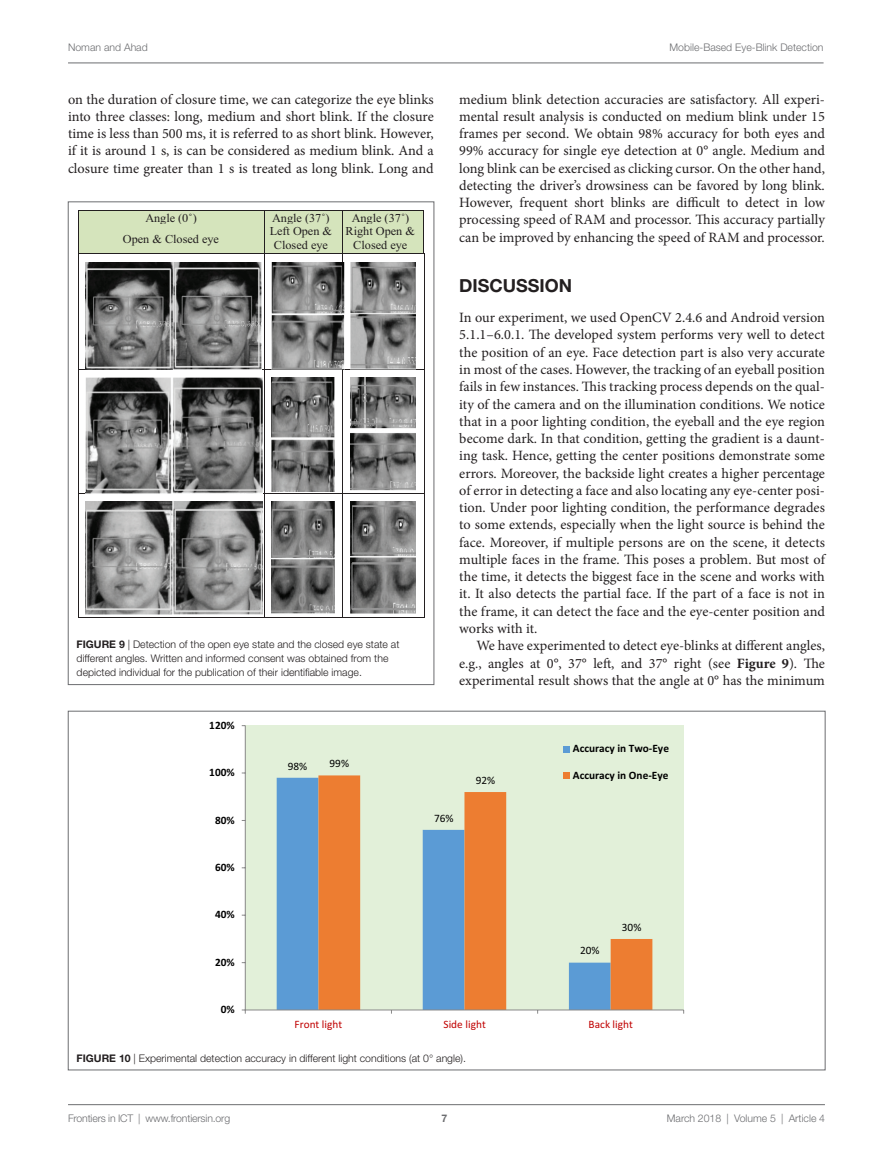
<style>
.page{position:relative;width:893px;height:1170px;background:#fff}
.page>*{position:absolute;margin:0;border:0;box-sizing:border-box;transform-origin:0 0}
.t1{font:700 18px "Helvetica Neue LT Std";color:#231f20}
.t2{font:14.25px/17.2px "Minion Pro";color:#231f20;text-align:justify}
.t3{font:12px/14px "Times New Roman";color:#231f20;text-align:center}
.t4{font:700 11.25px "Calibri";color:#000}
.t5{font:11.25px "Calibri";color:#c00000}
.t6{font:11.25px "Calibri";color:#000}
.t7{font:300 10.5px/14.2px "Helvetica Neue LT Std";color:#231f20}
.t8{font:300 10.5px "Helvetica Neue LT Std";color:#6c6d70}
.t9{font:700 10.5px "Helvetica Neue LT Std";color:#6c6d70}
.s1{font-weight:700}
</style>
<div class="page">
<div style="left:245px;top:725px;width:439px;height:284px;background:#e2f0d9"></div>
<div style="left:277px;top:777px;width:41px;height:232px;background:#5b9bd5"></div>
<svg style="left:318px;top:775px;width:334px;height:234px"></svg>
<hr style="left:245px;top:725px;width:1px;height:284px;background:#898989">
<hr style="left:245px;top:1009px;width:439px;height:1px;background:#898989">
<svg style="left:564px;top:746px;width:6px;height:6px"></svg>
<svg style="left:564px;top:772px;width:6px;height:6px"></svg>
<div style="left:78px;top:210px;width:7px;height:43px;background:#d5e4bc"></div>
<div style="left:257px;top:210px;width:7px;height:43px;background:#d5e4bc"></div>
<div style="left:85px;top:210px;width:172px;height:15px;background:#d5e4bc"></div>
<div style="left:85px;top:225px;width:172px;height:28px;background:#d5e4bc"></div>
<div style="left:264px;top:210px;width:7px;height:43px;background:#d5e4bc"></div>
<div style="left:335px;top:210px;width:8px;height:43px;background:#d5e4bc"></div>
<div style="left:271px;top:210px;width:64px;height:15px;background:#d5e4bc"></div>
<div style="left:271px;top:225px;width:64px;height:14px;background:#d5e4bc"></div>
<div style="left:271px;top:239px;width:64px;height:14px;background:#d5e4bc"></div>
<div style="left:343px;top:210px;width:7px;height:43px;background:#d5e4bc"></div>
<div style="left:416px;top:210px;width:7px;height:43px;background:#d5e4bc"></div>
<div style="left:350px;top:210px;width:66px;height:15px;background:#d5e4bc"></div>
<div style="left:350px;top:225px;width:66px;height:14px;background:#d5e4bc"></div>
<div style="left:350px;top:239px;width:66px;height:14px;background:#d5e4bc"></div>
<hr style="left:78px;top:210px;width:186px;height:1px;background:#231f20">
<hr style="left:264px;top:210px;width:78px;height:1px;background:#231f20">
<hr style="left:343px;top:210px;width:80px;height:1px;background:#231f20">
<hr style="left:78px;top:210px;width:1px;height:43px;background:#231f20">
<hr style="left:264px;top:210px;width:1px;height:43px;background:#231f20">
<hr style="left:342px;top:210px;width:1px;height:43px;background:#231f20">
<hr style="left:423px;top:210px;width:1px;height:43px;background:#231f20">
<hr style="left:79px;top:253px;width:185px;height:1px;background:#231f20">
<hr style="left:264px;top:253px;width:78px;height:1px;background:#231f20">
<hr style="left:343px;top:253px;width:80px;height:1px;background:#231f20">
<hr style="left:78px;top:254px;width:1px;height:115px;background:#231f20">
<hr style="left:264px;top:254px;width:1px;height:115px;background:#231f20">
<hr style="left:342px;top:254px;width:1px;height:115px;background:#231f20">
<hr style="left:424px;top:254px;width:1px;height:115px;background:#231f20">
<hr style="left:78px;top:369px;width:186px;height:1px;background:#231f20">
<hr style="left:264px;top:369px;width:78px;height:1px;background:#231f20">
<hr style="left:343px;top:369px;width:81px;height:1px;background:#231f20">
<hr style="left:78px;top:369px;width:1px;height:124px;background:#231f20">
<hr style="left:264px;top:369px;width:1px;height:124px;background:#231f20">
<hr style="left:342px;top:369px;width:1px;height:124px;background:#231f20">
<hr style="left:424px;top:369px;width:1px;height:124px;background:#231f20">
<hr style="left:78px;top:493px;width:186px;height:1px;background:#231f20">
<hr style="left:264px;top:493px;width:78px;height:1px;background:#231f20">
<hr style="left:343px;top:493px;width:81px;height:1px;background:#231f20">
<hr style="left:78px;top:493px;width:1px;height:124px;background:#231f20">
<hr style="left:78px;top:617px;width:186px;height:1px;background:#231f20">
<hr style="left:264px;top:493px;width:1px;height:124px;background:#231f20">
<hr style="left:264px;top:617px;width:78px;height:1px;background:#231f20">
<hr style="left:342px;top:493px;width:1px;height:124px;background:#231f20">
<hr style="left:343px;top:617px;width:81px;height:1px;background:#231f20">
<hr style="left:424px;top:493px;width:1px;height:124px;background:#231f20">
<img style="left:86px;top:262px;width:176px;height:107px">
<img style="left:272px;top:262px;width:72px;height:107px">
<img style="left:342px;top:262px;width:1px;height:107px">
<img style="left:272px;top:369px;width:70px;height:1px">
<img style="left:350px;top:262px;width:66px;height:108px">
<img style="left:86px;top:377px;width:177px;height:117px">
<img style="left:272px;top:377px;width:62px;height:114px">
<img style="left:350px;top:377px;width:66px;height:113px">
<img style="left:86px;top:502px;width:177px;height:112px">
<img style="left:272px;top:502px;width:62px;height:112px">
<img style="left:350px;top:502px;width:66px;height:111px">
<hr style="left:68px;top:1104px;width:757px;height:1px;background:#6c6d70">
<hr style="left:68px;top:63px;width:755px;height:1px;background:#6c6d70">
<p class="t8" style="left:68px;top:41px;width:81px">Noman and Ahad</p>
<p class="t8" style="left:669px;top:41px;width:156px">Mobile-Based Eye-Blink Detection</p>
<p class="t2" style="left:68px;top:90px;width:367px">on the duration of closure time, we can categorize the eye blinks into three classes: long, medium and short blink. If the closure time is less than 500 ms, it is referred to as short blink. However, if it is around 1 s, is can be considered as medium blink. And a closure time greater than 1 s is treated as long blink. Long and</p>
<p class="t2" style="left:459px;top:90px;width:367px">medium blink detection accuracies are satisfactory. All experi&shy;mental result analysis is conducted on medium blink under 15 frames per second. We obtain 98% accuracy for both eyes and 99% accuracy for single eye detection at 0° angle. Medium and long blink can be exercised as clicking cursor. On the other hand, detecting the driver’s drowsiness can be favored by long blink.<br>However, frequent short blinks are difficult to detect in low processing speed of RAM and processor. This accuracy partially can be improved by enhancing the speed of RAM and processor.</p>
<p class="t1" style="left:459px;top:274px;width:112px">DISCUSSION</p>
<p class="t2" style="left:459px;top:309px;width:367px">In our experiment, we used OpenCV 2.4.6 and Android version 5.1.1–6.0.1. The developed system performs very well to detect the position of an eye. Face detection part is also very accurate in most of the cases. However, the tracking of an eyeball position fails in few instances. This tracking process depends on the qual&shy;ity of the camera and on the illumination conditions. We notice that in a poor lighting condition, the eyeball and the eye region become dark. In that condition, getting the gradient is a daunt&shy;ing task. Hence, getting the center positions demonstrate some errors. Moreover, the backside light creates a higher percentage of error in detecting a face and also locating any eye-center posi&shy;tion. Under poor lighting condition, the performance degrades to some extends, especially when the light source is behind the face. Moreover, if multiple persons are on the scene, it detects multiple faces in the frame. This poses a problem. But most of the time, it detects the biggest face in the scene and works with it. It also detects the partial face. If the part of a face is not in the frame, it can detect the face and the eye-center position and works with it.</p>
<p class="t2" style="left:459px;top:637px;width:367px;text-indent:17px">We have experimented to detect eye-blinks at different angles, e.g., angles at 0°, 37° left, and 37° right (see <span class="s1">Figure 9</span>). The experimental result shows that the angle at 0° has the minimum</p>
<p class="t3" style="left:123px;top:206px;width:98px;line-height:21.8px">Angle (0˚)<br>Open &amp; Closed eye</p>
<p class="t3" style="left:270px;top:210px;width:64px">Angle (37˚)<br>Left Open &amp;<br>Closed eye</p>
<p class="t3" style="left:346px;top:210px;width:71px">Angle (37˚)<br>Right Open &amp;<br>Closed eye</p>
<p class="t7" style="left:77px;top:636px;width:324px"><span class="s1">FIGURE 9</span> | Detection of the open eye state and the closed eye state at different angles. Written and informed consent was obtained from the depicted individual for the publication of their identifiable image.</p>
<p class="t4" style="left:209px;top:717px;width:27px">120%</p>
<p class="t4" style="left:209px;top:765px;width:27px">100%</p>
<p class="t4" style="left:215px;top:812px;width:21px">80%</p>
<p class="t4" style="left:215px;top:860px;width:21px">60%</p>
<p class="t4" style="left:215px;top:907px;width:21px">40%</p>
<p class="t4" style="left:215px;top:954px;width:21px">20%</p>
<p class="t4" style="left:221px;top:1002px;width:15px">0%</p>
<p class="t6" style="left:288px;top:758px;width:21px">98%</p>
<p class="t6" style="left:330px;top:756px;width:21px">99%</p>
<p class="t6" style="left:434px;top:810px;width:21px">76%</p>
<p class="t6" style="left:476px;top:773px;width:21px">92%</p>
<p class="t4" style="left:573px;top:741px;width:98px">Accuracy in Two-Eye</p>
<p class="t4" style="left:573px;top:768px;width:97px">Accuracy in One-Eye</p>
<p class="t6" style="left:580px;top:943px;width:21px">20%</p>
<p class="t6" style="left:622px;top:919px;width:21px">30%</p>
<p class="t5" style="left:295px;top:1017px;width:49px">Front light</p>
<p class="t5" style="left:443px;top:1017px;width:44px">Side light</p>
<p class="t5" style="left:589px;top:1017px;width:46px">Back light</p>
<p class="t7" style="left:77px;top:1050px;width:391px"><span class="s1">FIGURE 10</span> | Experimental detection accuracy in different light conditions (at 0° angle).</p>
<p class="t8" style="left:68px;top:1111px;width:164px">Frontiers in ICT | www.frontiersin.org</p>
<p class="t8" style="left:667px;top:1111px;width:160px">March 2018 | Volume 5 | Article 4</p>
<p class="t9" style="left:441px;top:1111px;width:7px">7</p>
</div>
